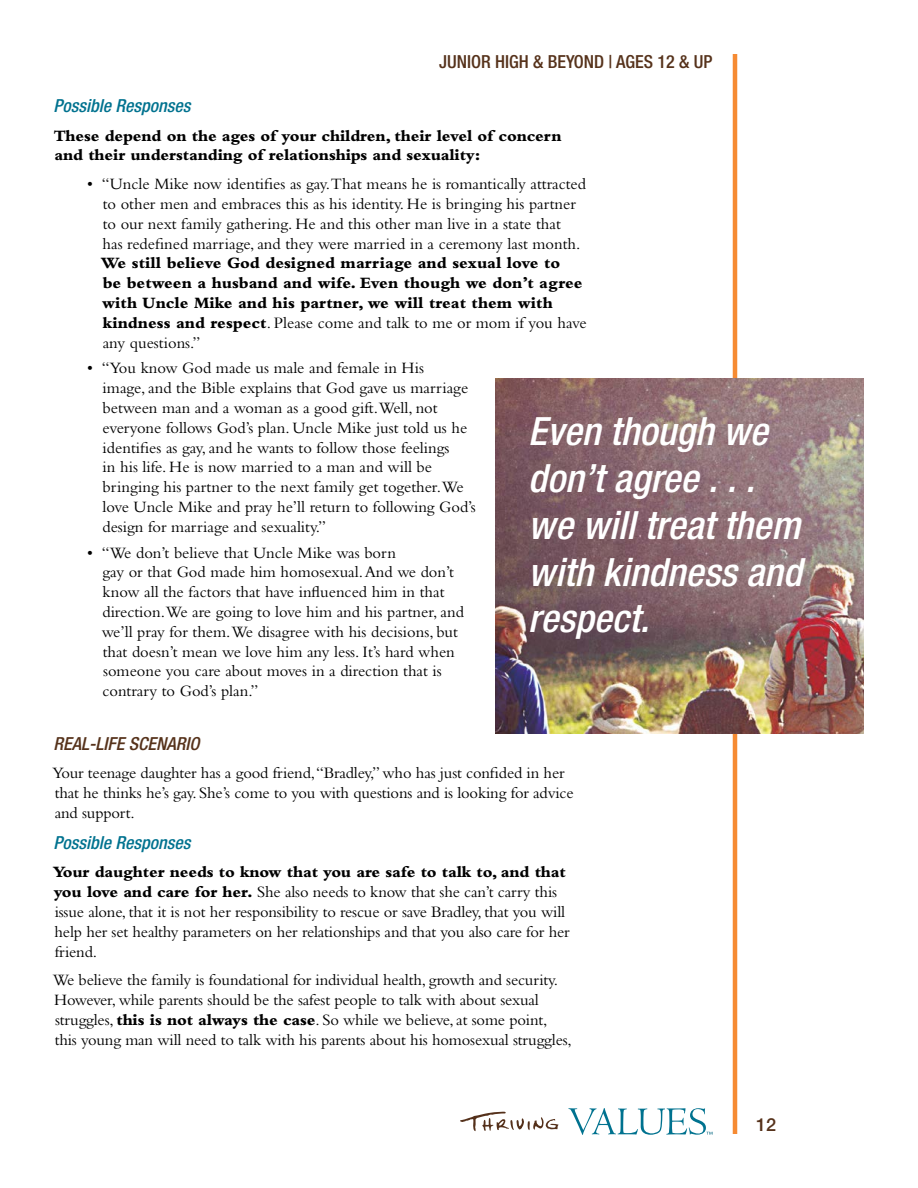
<style>
.page{position:relative;width:918px;height:1188px;background:#fff}
.page>*{position:absolute;margin:0;border:0;box-sizing:border-box;transform-origin:0 0}
.t1{font:italic 500 condensed 39px/46.8px "Helvetica Neue LT Std";color:#fff}
.t2{font:italic 500 condensed 18px "Helvetica Neue LT Std";color:#00728f}
.t3{font:500 condensed 18px "Helvetica Neue LT Std";color:#56321b}
.t4{font:italic 500 condensed 18px "Helvetica Neue LT Std";color:#56321b}
.t5{font:500 18px "Helvetica Neue LT Std";color:#56321b}
.t6{font:16.5px/19.8px "Bembo";color:#000}
.t7{font:800 16.5px/19.8px "Bembo";color:#000}
.s1{font-weight:400}
.s2{font-weight:800}
</style>
<div class="page">
<hr style="left:733px;top:54px;width:4px;height:1080px;background:#f68b33">
<svg style="left:460px;top:1112px;width:99px;height:19px"></svg>
<svg style="left:568px;top:1108px;width:144px;height:27px"></svg>
<img style="left:495px;top:378px;width:369px;height:355px">
<p class="t3" style="left:439px;top:51px;width:275px">JUNIOR HIGH &amp; BEYOND | AGES 12 &amp; UP</p>
<p class="t2" style="left:53px;top:95px;width:138px">Possible Responses</p>
<p class="t7" style="left:54px;top:125px;width:509px">These depend on the ages of your children, their level of concern and their understanding of relationships and sexuality:</p>
<p class="t6" style="left:87px;top:174px;width:500px;text-align:center">• “Uncle Mike now identifies as gay.That means he is romantically attracted to other men and embraces this as his identity. He is bringing his partner<br>to our next family gathering. He and this other man live in a state that<br>has redefined marriage, and they were married in a ceremony last month.</p>
<p class="t7" style="left:101px;top:253px;width:487px">We still believe God designed marriage and sexual love to<br>be between a husband and wife. Even though we don’t agree with Uncle Mike and his partner, we will treat them with kindness and respect<span class="s1">. Please come and talk to me or mom if you have any questions.”</span></p>
<p class="t6" style="left:102px;top:358px;width:375px;text-indent:-15px">• “You know God made us male and female in His<br>image, and the Bible explains that God gave us marriage between man and a woman as a good gift.Well, not everyone follows God’s plan. Uncle Mike just told us he identifies as gay, and he wants to follow those feelings<br>in his life. He is now married to a man and will be bringing his partner to the next family get together.We love Uncle Mike and pray he’ll return to following God’s design for marriage and sexuality.”</p>
<p class="t6" style="left:102px;top:542px;width:364px;text-indent:-15px">• “We don’t believe that Uncle Mike was born<br>gay or that God made him homosexual. And we don’t know all the factors that have influenced him in that direction.We are going to love him and his partner, and we’ll pray for them.We disagree with his decisions, but that doesn’t mean we love him any less. It’s hard when someone you care about moves in a direction that is contrary to God’s plan.”</p>
<p class="t4" style="left:53px;top:733px;width:147px">REAL-LIFE SCENARIO</p>
<p class="t6" style="left:52px;top:763px;width:523px">Your teenage daughter has a good friend,“Bradley,” who has just confided in her that he thinks he’s gay. She’s come to you with questions and is looking for advice and support.</p>
<p class="t2" style="left:53px;top:832px;width:138px">Possible Responses</p>
<p class="t6" style="left:53px;top:862px;width:518px"><span class="s2">Your daughter needs to know that you are safe to talk to, and that you love and care for her.</span> She also needs to know that she can’t carry this issue alone, that it is not her responsibility to rescue or save Bradley, that you will help her set healthy parameters on her relationships and that you also care for her friend.</p>
<p class="t6" style="left:53px;top:970px;width:520px">We believe the family is foundational for individual health, growth and security.<br>However, while parents should be the safest people to talk with about sexual struggles, <span class="s2">this is not always the case</span>. So while we believe, at some point,<br>this young man will need to talk with his parents about his homosexual struggles,</p>
<h1 class="t1" style="left:528px;top:408px;width:275px">Even though we don’t agree . . . we will treat them with kindness and respect.</h1>
<p class="t5" style="left:756px;top:1114px;width:22px">12</p>
</div>
